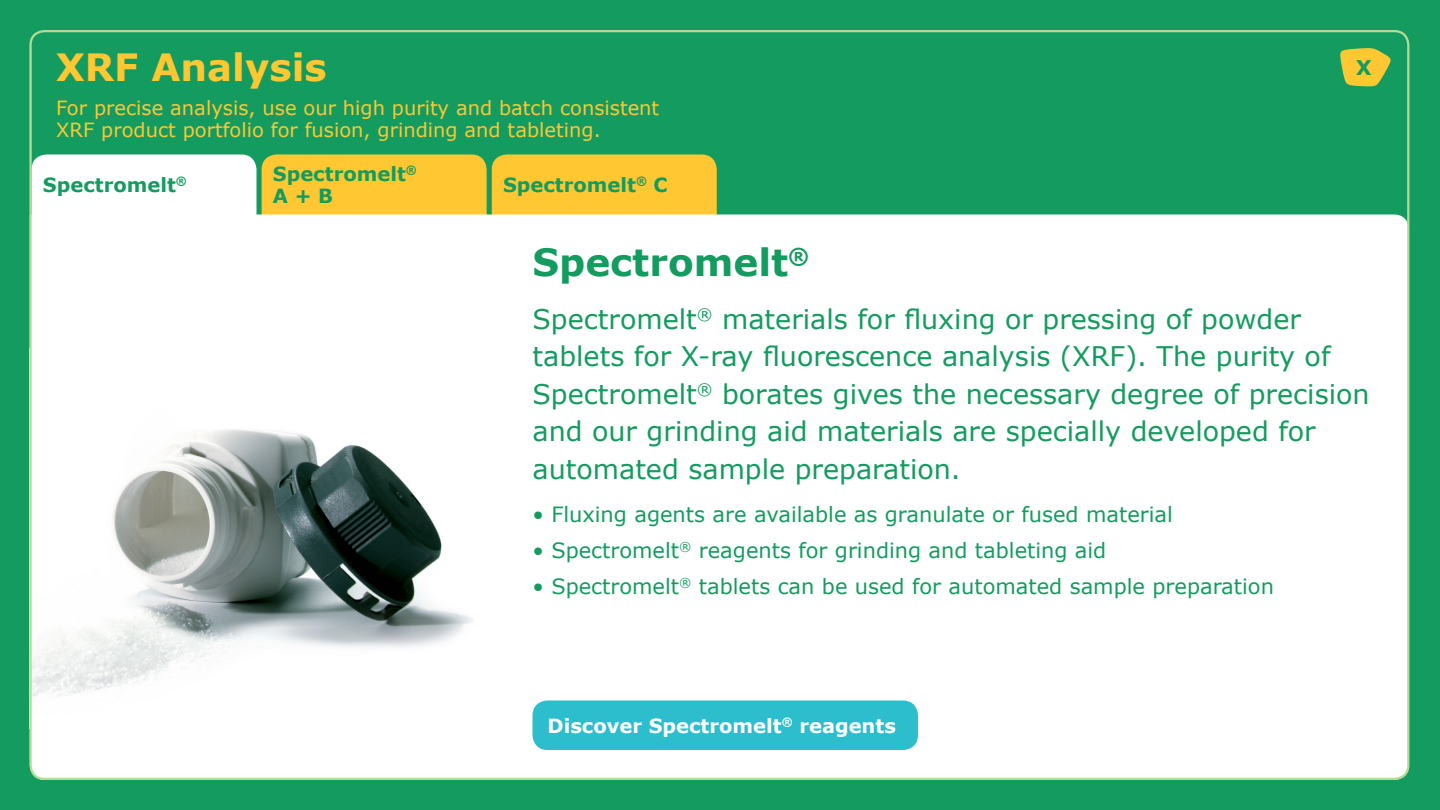
<style>
.page{position:relative;width:1440px;height:810px;background:#149b5f}
.page>*{position:absolute;margin:0;border:0;box-sizing:border-box;transform-origin:0 0}
.t1{font:700 37.5px "Verdana";color:#149b5f}
.t2{font:700 37.5px "Verdana";color:#ffc832}
.t3{font:27px/37.5px "Verdana";color:#149b5f}
.t4{font:21px "Verdana";color:#149b5f}
.t5{font:700 20.25px "Verdana";color:#149b5f}
.t6{font:19.5px/22.5px "Verdana";color:#ffc832}
.t7{font:700 19.5px/22.5px "Verdana";color:#149b5f}
.t8{font:700 19.5px "Verdana";color:#fff}
</style>
<div class="page">
<div style="left:492px;top:154px;width:225px;height:108px;background:#ffc832;border-radius:15px"></div>
<div style="left:32px;top:154px;width:224px;height:108px;background:#fff;border-radius:15px"></div>
<div style="left:262px;top:154px;width:225px;height:108px;background:#ffc832;border-radius:15px"></div>
<div style="left:32px;top:214px;width:1377px;height:566px;background:#fff"></div>
<img style="left:32px;top:348px;width:486px;height:380px">
<svg style="left:1340px;top:48px;width:51px;height:39px"></svg>
<div style="left:532px;top:700px;width:386px;height:50px;background:#2dbecd;border-radius:15px"></div>
<h1 class="t2" style="left:56px;top:41px;width:272px">XRF Analysis</h1>
<p class="t5" style="left:1356px;top:53px;width:17px">X</p>
<p class="t6" style="left:56px;top:96px;width:605px">For precise analysis, use our high purity and batch consistent<br>XRF product portfolio for fusion, grinding and tableting.</p>
<p class="t7" style="left:43px;top:173px;width:145px">Spectromelt<sup>®</sup></p>
<p class="t7" style="left:273px;top:162px;width:145px">Spectromelt<sup>®<br></sup>A + B</p>
<p class="t7" style="left:503px;top:173px;width:166px">Spectromelt<sup>®</sup> C</p>
<h1 class="t1" style="left:532px;top:236px;width:278px">Spectromelt<sup>®</sup></h1>
<p class="t3" style="left:532px;top:300px;width:839px">Spectromelt<sup>®</sup> materials for fluxing or pressing of powder tablets for X-ray fluorescence analysis (XRF). The purity of Spectromelt<sup>®</sup> borates gives the necessary degree of precision and our grinding aid materials are specially developed for automated sample preparation.</p>
<p class="t4" style="left:532px;top:500px;width:642px">• Fluxing agents are available as granulate or fused material</p>
<p class="t4" style="left:532px;top:536px;width:575px">• Spectromelt<sup>®</sup> reagents for grinding and tableting aid</p>
<p class="t4" style="left:532px;top:572px;width:743px">• Spectromelt<sup>®</sup> tablets can be used for automated sample preparation</p>
<p class="t8" style="left:548px;top:712px;width:350px">Discover Spectromelt<sup>®</sup> reagents</p>
</div>
